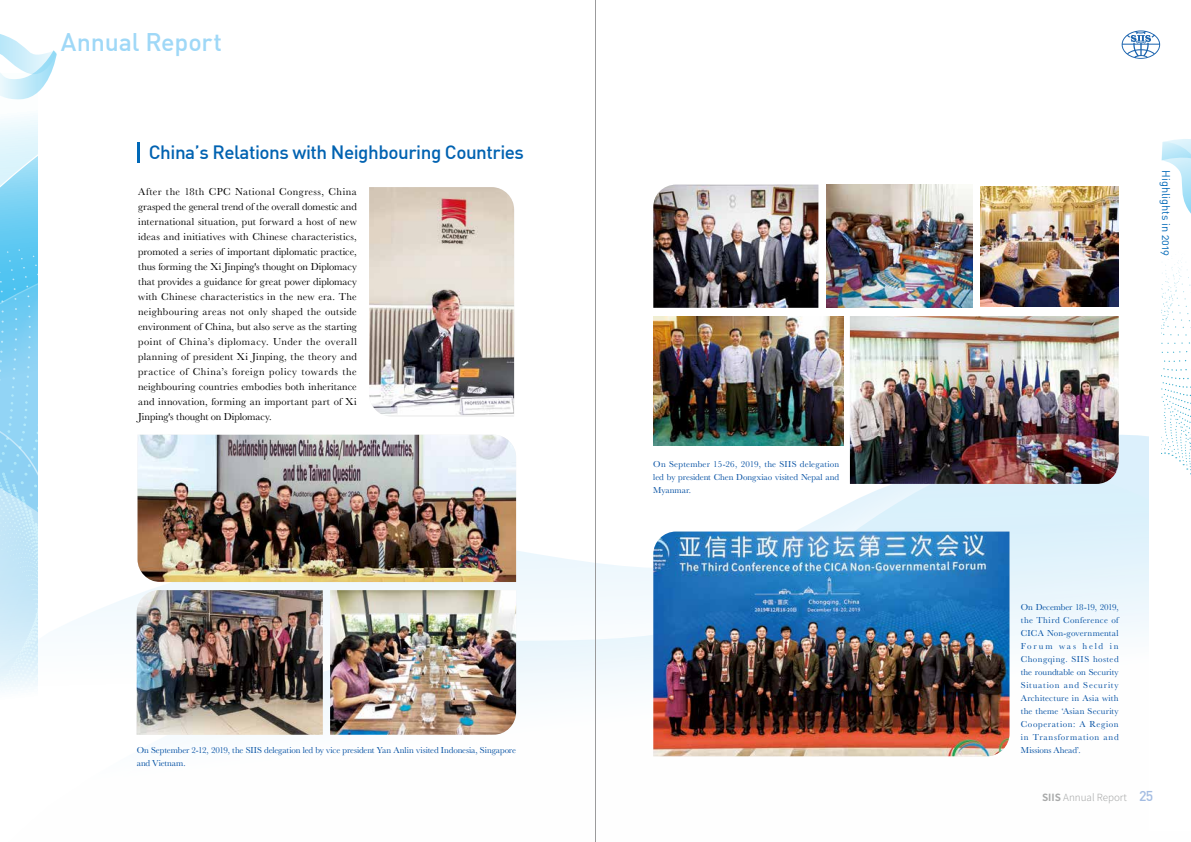
<style>
.page{position:relative;width:1191px;height:842px;background:#fff}
.page>*{position:absolute;margin:0;border:0;box-sizing:border-box;transform-origin:0 0}
.t1{font:500 25px "DIN";letter-spacing:-.01em;color:#9fd8f7}
.t2{font:500 18.9px "DIN";letter-spacing:-.025em;color:#0062b1}
.t3{font:500 14px "DIN";color:#a3bce2}
.t4{font:11px "DIN Alternate";color:#0068b7}
.t5{font:10.5px/15px "Baskerville";letter-spacing:.005em;color:#000;text-align:justify}
.t6{font:300 9.9px "Source Han Sans CN";color:#a8a9a9}
.t7{font:9px/13px "Baskerville";letter-spacing:-.005em;color:#004ea2;text-align:justify}
.s1{font-weight:700}
</style>
<div class="page">
<svg style="left:66px;top:434px;width:1083px;height:323px"></svg>
<svg style="left:1161px;top:139px;width:30px;height:336px"></svg>
<svg style="left:1121px;top:30px;width:40px;height:29px"></svg>
<svg style="left:0;top:34px;width:57px;height:657px"></svg>
<hr style="left:137px;top:142px;width:3px;height:20px;background:#0068b7">
<img style="left:137px;top:435px;width:379px;height:147px">
<img style="left:330px;top:590px;width:186px;height:145px">
<img style="left:369px;top:187px;width:145px;height:228px">
<img style="left:980px;top:186px;width:138px;height:120px">
<img style="left:653px;top:316px;width:190px;height:129px">
<img style="left:137px;top:590px;width:186px;height:145px">
<img style="left:653px;top:185px;width:165px;height:123px">
<img style="left:826px;top:185px;width:146px;height:123px">
<img style="left:850px;top:316px;width:268px;height:168px">
<img style="left:653px;top:531px;width:356px;height:225px">
<hr style="left:595px;top:0;width:1px;height:842px;background:#9b9b9c">
<h1 class="t1" style="left:61px;top:26px;width:163px">Annual Report</h1>
<h2 class="t2" style="left:149px;top:140px;width:377px">China’s Relations with Neighbouring Countries</h2>
<p class="t5" style="left:138px;top:184px;width:220px">After the 18th CPC National Congress, China grasped the general trend of the overall domestic and international situation, put forward a host of new ideas and initiatives with Chinese characteristics, promoted a series of important diplomatic practice, thus forming the Xi Jinping's thought on Diplomacy that provides a guidance for great power diplomacy with Chinese characteristics in the new era. The neighbouring areas not only shaped the outside environment of China, but also serve as the starting point of China’s diplomacy. Under the overall planning of president Xi Jinping, the theory and practice of China’s foreign policy towards the neighbouring countries embodies both inheritance and innovation, forming an important part of Xi Jinping's thought on Diplomacy.</p>
<p class="t7" style="left:137px;top:744px;width:381px">On September 2-12, 2019, the SIIS delegation led by vice president Yan Anlin visited Indonesia, Singapore and Vietnam.</p>
<p class="t7" style="left:653px;top:458px;width:187px">On September 15-26, 2019, the SIIS delegation led by president Chen Dongxiao visited Nepal and Myanmar.</p>
<p class="t4" style="left:1173px;top:170px;width:87px;rotate:90deg">Highlights in 2019</p>
<p class="t7" style="left:1020px;top:601px;width:99px">On December 18-19, 2019, the Third Conference of CICA Non-governmental Forum was held in Chongqing. SIIS hosted the roundtable on Security Situation and Security Architecture in Asia with the theme ‘Asian Security Cooperation: A Region in Transformation and Missions Ahead’.</p>
<p class="t6" style="left:1042px;top:791px;width:86px"><span class="s1">SIIS</span> Annual Report</p>
<h3 class="t3" style="left:1139px;top:787px;width:15px">25</h3>
</div>
